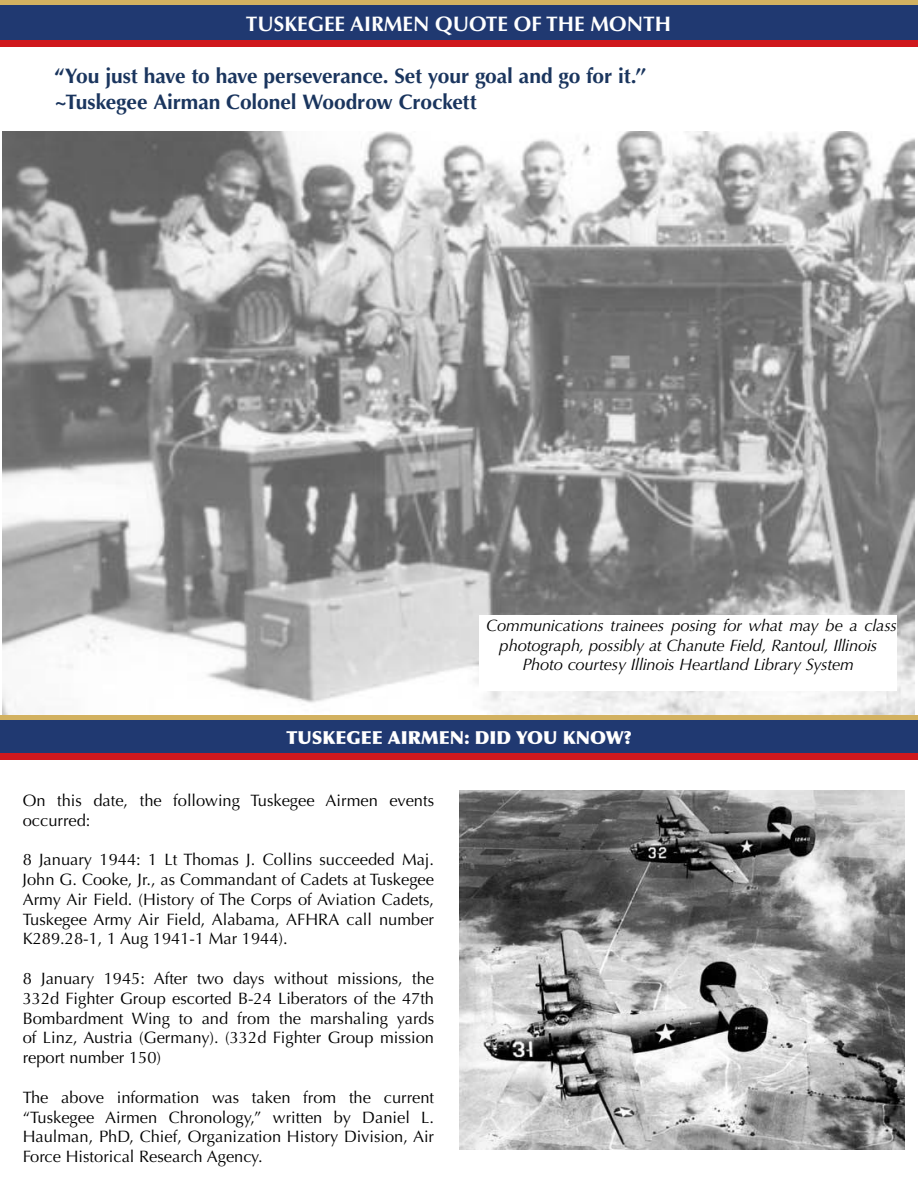
<style>
.page{position:relative;width:918px;height:1188px;background:#fff}
.page>*{position:absolute;margin:0;border:0;box-sizing:border-box;transform-origin:0 0}
.t1{font:700 21px/25.2px "Optima";letter-spacing:-.005em;color:#1a355e}
.t2{font:700 21px "Optima";color:#fff}
.t3{font:900 18px "Optima";color:#fff}
.t4{font:16.5px/19.8px "Optima";color:#000;text-align:justify}
.t5{font:italic 16.5px/19.8px "Optima";letter-spacing:-.01em;color:#000;text-align:center}
</style>
<div class="page">
<img style="left:2px;top:132px;width:912px;height:584px">
<div style="left:0;top:5px;width:917px;height:37px;background:#203971"></div>
<div style="left:0;top:40px;width:917px;height:7px;background:#cf181d"></div>
<div style="left:0;top:0;width:917px;height:5px;background:#d2b160"></div>
<div style="left:480px;top:616px;width:417px;height:75px;background:#fff"></div>
<div style="left:0;top:720px;width:918px;height:35px;background:#203971"></div>
<div style="left:0;top:754px;width:918px;height:6px;background:#cf181d"></div>
<hr style="left:0;top:716px;width:918px;height:4px;background:#d2b160">
<img style="left:460px;top:791px;width:444px;height:358px">
<p class="t2" style="left:246px;top:15px;width:427px">TUSKEGEE AIRMEN QUOTE OF THE MONTH</p>
<p class="t1" style="left:55px;top:66px;width:593px">“You just have to have perseverance. Set your goal and go for it.’’ ~Tuskegee Airman Colonel Woodrow Crockett</p>
<p class="t5" style="left:486px;top:617px;width:412px">Communications trainees posing for what may be a class photograph, possibly at Chanute Field, Rantoul, Illinois<br>Photo courtesy Illinois Heartland Library System</p>
<p class="t3" style="left:287px;top:727px;width:346px">TUSKEGEE AIRMEN: DID YOU KNOW?</p>
<p class="t4" style="left:23px;top:792px;width:413px">On this date, the following Tuskegee Airmen events occurred:</p>
<p class="t4" style="left:23px;top:851px;width:413px">8 January 1944: 1 Lt Thomas J. Collins succeeded Maj.<br>John G. Cooke, Jr., as Commandant of Cadets at Tuskegee Army Air Field. (History of The Corps of Aviation Cadets, Tuskegee Army Air Field, Alabama, AFHRA call number K289.28-1, 1 Aug 1941-1 Mar 1944).</p>
<p class="t4" style="left:23px;top:970px;width:413px">8 January 1945: After two days without missions, the 332d Fighter Group escorted B-24 Liberators of the 47th Bombardment Wing to and from the marshaling yards of Linz, Austria (Germany). (332d Fighter Group mission report number 150)</p>
<p class="t4" style="left:23px;top:1089px;width:413px">The above information was taken from the current “Tuskegee Airmen Chronology,” written by Daniel L.<br>Haulman, PhD, Chief, Organization History Division, Air Force Historical Research Agency.</p>
</div>
